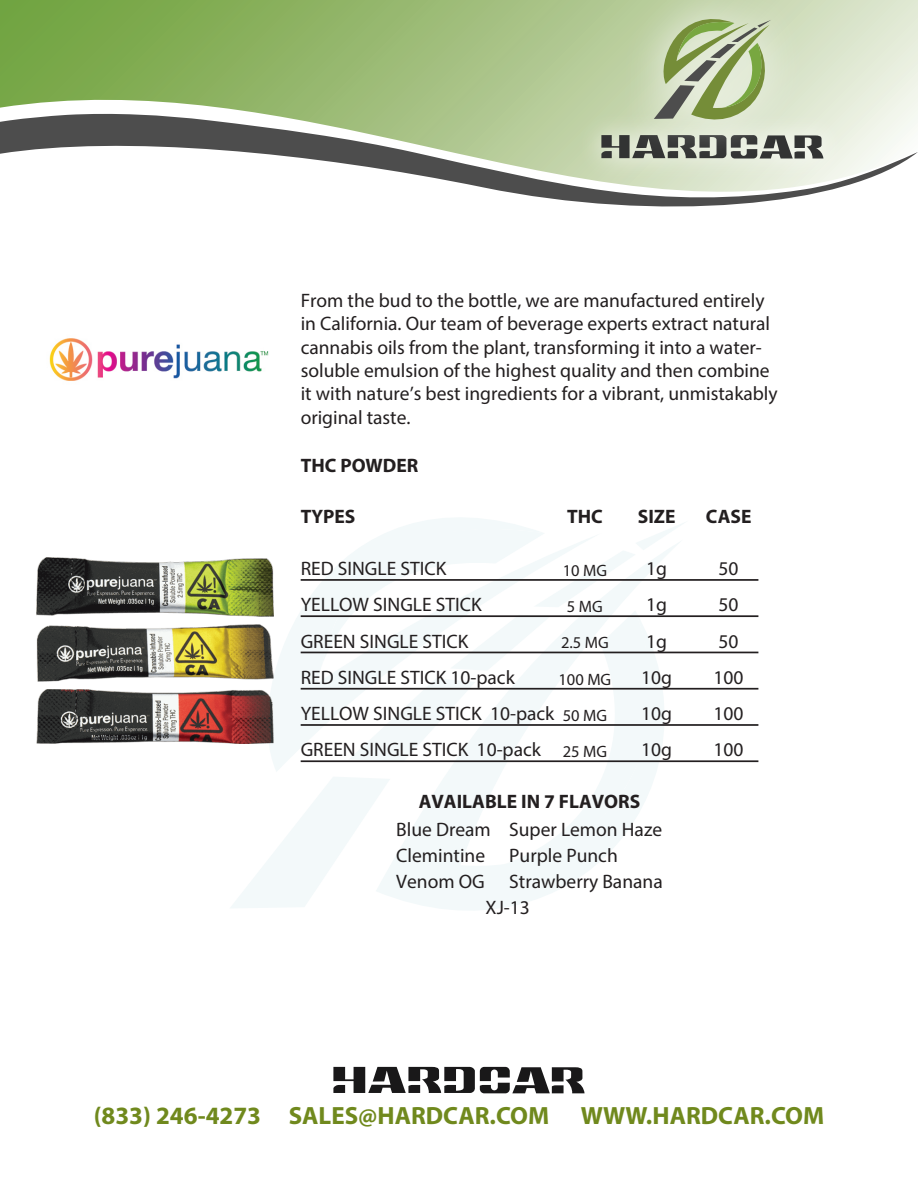
<style>
.page{position:relative;width:918px;height:1188px;background:#fff}
.page>*{position:absolute;margin:0;border:0;box-sizing:border-box;transform-origin:0 0}
.t1{font:700 25.05px "Myriad Pro";color:#70891d}
.t2{font:19.5px/23.4px "Myriad Pro";color:#231f20}
.t3{font:700 19.5px "Myriad Pro";color:#231f20}
.t4{font:16.5px "Myriad Pro";color:#231f20}
.s1{font-size:16.5px}
</style>
<div class="page">
<svg style="left:333px;top:1067px;width:252px;height:26px"></svg>
<svg style="left:231px;top:518px;width:458px;height:390px"></svg>
<hr style="left:301px;top:579px;width:457px;height:2px;background:#231f20">
<hr style="left:301px;top:652px;width:457px;height:1px;background:#231f20">
<hr style="left:301px;top:615px;width:457px;height:2px;background:#231f20">
<hr style="left:301px;top:688px;width:457px;height:2px;background:#231f20">
<hr style="left:301px;top:760px;width:457px;height:2px;background:#231f20">
<hr style="left:301px;top:724px;width:457px;height:2px;background:#231f20">
<img style="left:49px;top:338px;width:220px;height:43px">
<img style="left:37px;top:557px;width:237px;height:187px">
<svg style="left:0;top:0;width:918px;height:112px;background:#a0bf7c"></svg>
<svg style="left:0;top:112px;width:918px;height:95px"></svg>
<img style="left:569px;top:103px;width:287px;height:88px">
<img style="left:600px;top:0;width:225px;height:174px">
<svg style="left:601px;top:3px;width:222px;height:156px;background:#b6c3a2"></svg>
<p class="t2" style="left:301px;top:288px;width:479px">From the bud to the bottle, we are manufactured entirely in California. Our team of beverage experts extract natural cannabis oils from the plant, transforming it into a water&shy;soluble emulsion of the highest quality and then combine it with nature’s best ingredients for a vibrant, unmistakably original taste.</p>
<p class="t3" style="left:301px;top:452px;width:119px">THC POWDER</p>
<p class="t3" style="left:301px;top:503px;width:56px">TYPES</p>
<p class="t3" style="left:567px;top:503px;width:37px">THC</p>
<p class="t3" style="left:638px;top:503px;width:39px">SIZE</p>
<p class="t3" style="left:706px;top:503px;width:47px">CASE</p>
<p class="t2" style="left:301px;top:557px;width:147px">RED SINGLE STICK</p>
<p class="t4" style="left:563px;top:560px;width:46px">10 MG</p>
<p class="t2" style="left:646px;top:557px;width:22px">1g</p>
<p class="t2" style="left:719px;top:557px;width:22px">50</p>
<p class="t2" style="left:301px;top:593px;width:183px">YELLOW SINGLE STICK</p>
<p class="t4" style="left:567px;top:596px;width:37px">5 MG</p>
<p class="t2" style="left:646px;top:593px;width:22px">1g</p>
<p class="t2" style="left:719px;top:593px;width:22px">50</p>
<p class="t2" style="left:301px;top:629px;width:169px">GREEN SINGLE STICK</p>
<p class="t4" style="left:561px;top:633px;width:49px">2.5 MG</p>
<p class="t2" style="left:646px;top:629px;width:22px">1g</p>
<p class="t2" style="left:719px;top:629px;width:22px">50</p>
<p class="t2" style="left:301px;top:665px;width:216px">RED SINGLE STICK 10-pack</p>
<p class="t4" style="left:558px;top:669px;width:54px">100 MG</p>
<p class="t2" style="left:641px;top:665px;width:32px">10g</p>
<p class="t2" style="left:714px;top:665px;width:32px">100</p>
<p class="t2" style="left:301px;top:702px;width:308px">YELLOW SINGLE STICK 10-pack <span class="s1">50 MG</span></p>
<p class="t2" style="left:641px;top:702px;width:32px">10g</p>
<p class="t2" style="left:714px;top:702px;width:32px">100</p>
<p class="t2" style="left:301px;top:738px;width:308px">GREEN SINGLE STICK 10-pack <span class="s1">25 MG</span></p>
<p class="t2" style="left:641px;top:738px;width:32px">10g</p>
<p class="t2" style="left:714px;top:738px;width:32px">100</p>
<p class="t3" style="left:419px;top:788px;width:223px">AVAILABLE IN 7 FLAVORS</p>
<p class="t2" style="left:396px;top:817px;width:267px">Blue Dream Super Lemon Haze</p>
<p class="t2" style="left:509px;top:869px;width:155px">Strawberry Banana</p>
<p class="t2" style="left:396px;top:843px;width:223px">Clemintine Purple Punch</p>
<p class="t2" style="left:486px;top:895px;width:46px">XJ-13</p>
<p class="t2" style="left:396px;top:869px;width:90px">Venom OG</p>
<p class="t1" style="left:94px;top:1099px;width:457px">(833) 246-4273 SALES@HARDCAR.COM</p>
<p class="t1" style="left:581px;top:1099px;width:245px">WWW.HARDCAR.COM</p>
</div>
